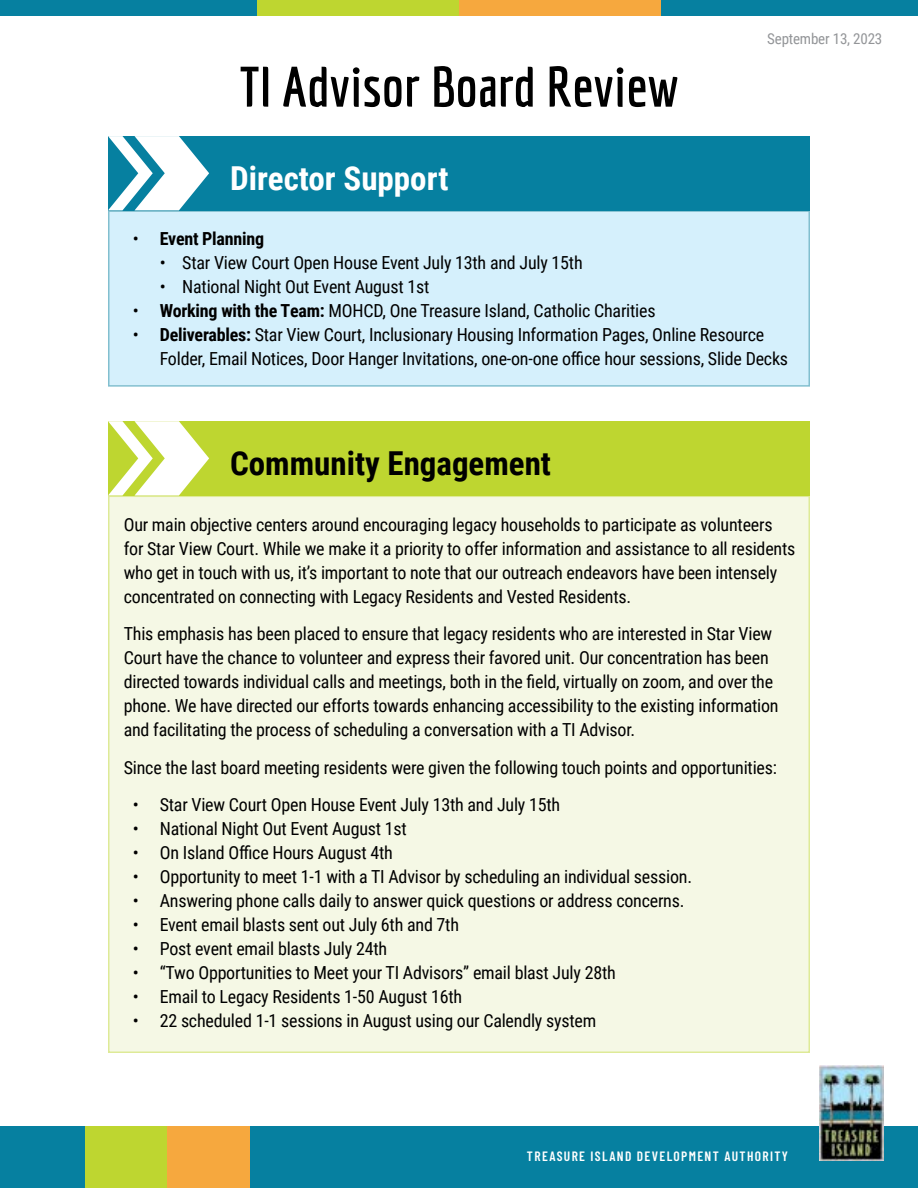
<style>
.page{position:relative;width:918px;height:1188px;background:#fff}
.page>*{position:absolute;margin:0;border:0;box-sizing:border-box;transform-origin:0 0}
.t1{font:700 55.5px "Economica";color:#000}
.t2{font:700 33px "Roboto Condensed";color:#000}
.t3{font:700 33px "Roboto Condensed";color:#fff}
.t4{font:18px/24px "Roboto Condensed";letter-spacing:-.01em;color:#000}
.t5{font:700 18px "Roboto Condensed";letter-spacing:-.01em;color:#000}
.t6{font:15px "Roboto Condensed";letter-spacing:-.01em;color:#939598}
.t7{font:600 13.5px "Barlow Condensed";letter-spacing:.1em;color:#fff}
.s1{font-weight:400}
.s2{font-weight:700}
</style>
<div class="page">
<div style="left:0;top:0;width:260px;height:15px;background:#0680a0"></div>
<div style="left:658px;top:0;width:260px;height:15px;background:#0680a0"></div>
<div style="left:257px;top:0;width:202px;height:15px;background:#bed630"></div>
<div style="left:459px;top:0;width:202px;height:15px;background:#f6a83e"></div>
<div style="left:241px;top:1126px;width:677px;height:62px;background:#0680a0"></div>
<img style="left:819px;top:1066px;width:65px;height:94px">
<div style="left:0;top:1126px;width:260px;height:62px;background:#0680a0"></div>
<div style="left:85px;top:1126px;width:82px;height:62px;background:#bed630"></div>
<div style="left:167px;top:1126px;width:82px;height:62px;background:#f6a83e"></div>
<div style="left:108px;top:210px;width:702px;height:177px;background:#d5f0fc"></div>
<div style="left:109px;top:136px;width:701px;height:74px;background:#0680a0"></div>
<svg style="left:108px;top:136px;width:101px;height:74px"></svg>
<div style="left:108px;top:496px;width:702px;height:557px;background:#f5f8e5"></div>
<div style="left:109px;top:421px;width:701px;height:75px;background:#bed630"></div>
<svg style="left:108px;top:421px;width:101px;height:75px"></svg>
<h1 class="t1" style="left:240px;top:55px;width:440px">TI Advisor Board Review</h1>
<p class="t6" style="left:767px;top:28px;width:117px">September 13, 2023</p>
<h2 class="t3" style="left:230px;top:155px;width:220px">Director Support</h2>
<p class="t5" style="left:133px;top:226px;width:133px"><span class="s1">•</span> Event Planning</p>
<p class="t4" style="left:160px;top:250px;width:424px">• Star View Court Open House Event July 13th and July 15th</p>
<p class="t4" style="left:160px;top:274px;width:271px">• National Night Out Event August 1st</p>
<p class="t4" style="left:133px;top:298px;width:524px">• <span class="s2">Working with the Team:</span> MOHCD, One Treasure Island, Catholic Charities</p>
<p class="t4" style="left:160px;top:322px;width:630px;text-indent:-27px">• <span class="s2">Deliverables:</span> Star View Court, Inclusionary Housing Information Pages, Online Resource<br>Folder, Email Notices, Door Hanger Invitations, one-on-one office hour sessions, Slide Decks</p>
<h2 class="t2" style="left:230px;top:440px;width:323px">Community Engagement</h2>
<p class="t4" style="left:124px;top:512px;width:673px">Our main objective centers around encouraging legacy households to participate as volunteers for Star View Court. While we make it a priority to offer information and assistance to all residents who get in touch with us, it’s important to note that our outreach endeavors have been intensely concentrated on connecting with Legacy Residents and Vested Residents.</p>
<p class="t4" style="left:124px;top:621px;width:656px">This emphasis has been placed to ensure that legacy residents who are interested in Star View Court have the chance to volunteer and express their favored unit. Our concentration has been directed towards individual calls and meetings, both in the field, virtually on zoom, and over the phone. We have directed our efforts towards enhancing accessibility to the existing information and facilitating the process of scheduling a conversation with a TI Advisor.</p>
<p class="t4" style="left:124px;top:755px;width:655px">Since the last board meeting residents were given the following touch points and opportunities:</p>
<p class="t4" style="left:133px;top:792px;width:429px">• Star View Court Open House Event July 13th and July 15th</p>
<p class="t4" style="left:133px;top:816px;width:276px">• National Night Out Event August 1st</p>
<p class="t4" style="left:133px;top:840px;width:262px">• On Island Office Hours August 4th</p>
<p class="t4" style="left:133px;top:864px;width:561px">• Opportunity to meet 1-1 with a TI Advisor by scheduling an individual session.</p>
<p class="t4" style="left:133px;top:888px;width:553px">• Answering phone calls daily to answer quick questions or address concerns.</p>
<p class="t4" style="left:133px;top:912px;width:328px">• Event email blasts sent out July 6th and 7th</p>
<p class="t4" style="left:133px;top:936px;width:256px">• Post event email blasts July 24th</p>
<p class="t4" style="left:133px;top:960px;width:485px">• “Two Opportunities to Meet your TI Advisors” email blast July 28th</p>
<p class="t4" style="left:133px;top:984px;width:331px">• Email to Legacy Residents 1-50 August 16th</p>
<p class="t4" style="left:133px;top:1008px;width:465px">• 22 scheduled 1-1 sessions in August using our Calendly system</p>
<p class="t7" style="left:527px;top:1147px;width:263px">TREASURE ISLAND DEVELOPMENT AUTHORITY</p>
</div>
